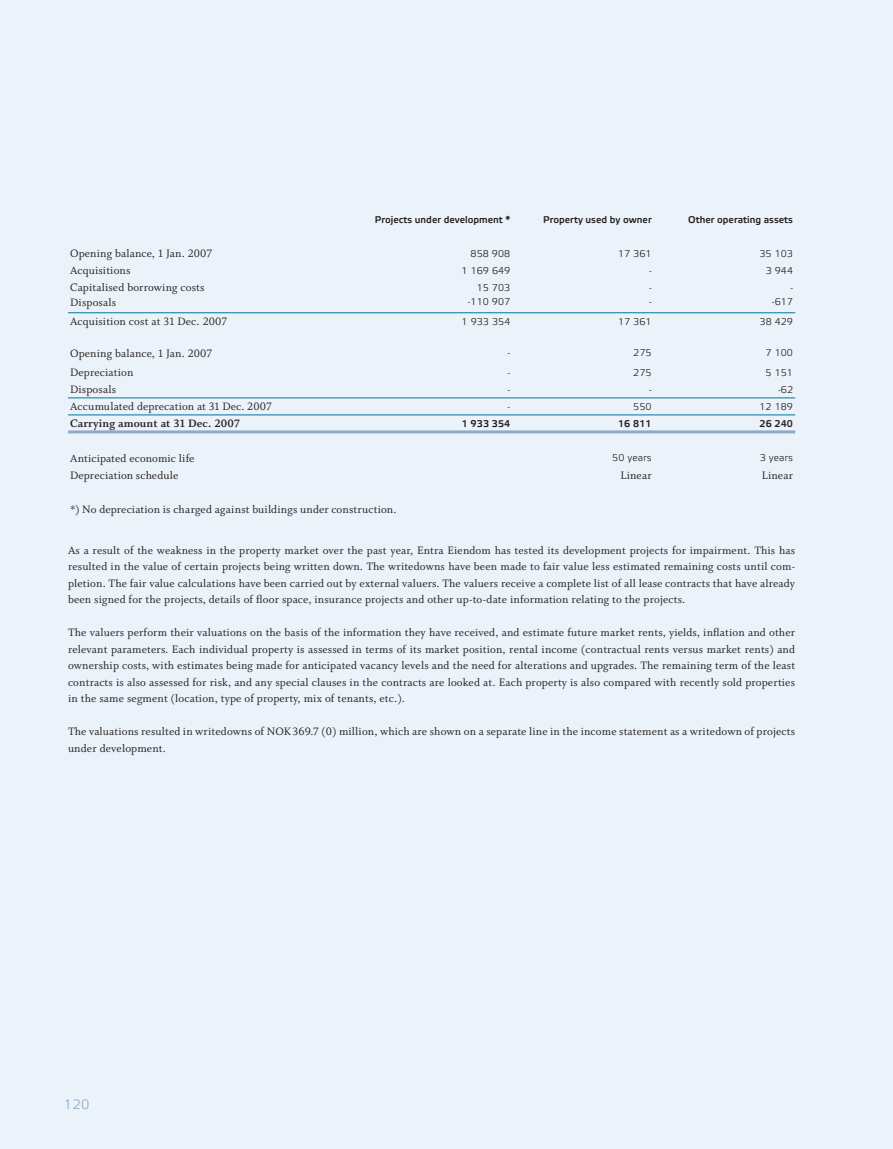
<style>
.page{position:relative;width:893px;height:1149px;background:#fff}
.page>*{position:absolute;margin:0;border:0;box-sizing:border-box;transform-origin:0 0}
.t1{font:13.5px "Elektra Light Pro";color:#8eaac7}
.t2{font:12px/16.5px "Cappelen Whitman LF Roman";letter-spacing:.01em;color:#231f20;text-align:justify}
.t3{font:12px "Cappelen Whitman LF Bold";letter-spacing:.01em;color:#231f20}
.t4{font:9.75px "Elektra Light Pro";letter-spacing:.01em;color:#231f20}
.t5{font:700 9.75px "Elektra Light Pro";color:#231f20}
</style>
<div class="page">
<div style="left:0;top:0;width:893px;height:1148px;background:#ebf2f9"></div>
<hr style="left:68px;top:312px;width:727px;height:1px;background:#0073a2">
<hr style="left:68px;top:397px;width:727px;height:1px;background:#0073a2">
<hr style="left:68px;top:414px;width:727px;height:1px;background:#0073a2">
<hr style="left:68px;top:430px;width:727px;height:3px;background:#8eaac7">
<p class="t5" style="left:375px;top:215px;width:137px">Projects under development *</p>
<p class="t5" style="left:543px;top:215px;width:110px">Property used by owner</p>
<p class="t5" style="left:688px;top:215px;width:106px">Other operating assets</p>
<p class="t2" style="left:70px;top:245px;width:144px">Opening balance, 1 Jan. 2007</p>
<p class="t4" style="left:471px;top:248px;width:41px">858 908</p>
<p class="t4" style="left:618px;top:248px;width:35px">17 361</p>
<p class="t4" style="left:759px;top:248px;width:35px">35 103</p>
<p class="t2" style="left:70px;top:262px;width:62px">Acquisitions</p>
<p class="t4" style="left:462px;top:265px;width:50px">1 169 649</p>
<p class="t4" style="left:649px;top:265px;width:4px">-</p>
<p class="t4" style="left:766px;top:265px;width:29px">3 944</p>
<p class="t2" style="left:70px;top:279px;width:136px">Capitalised borrowing costs</p>
<p class="t4" style="left:477px;top:282px;width:35px">15 703</p>
<p class="t4" style="left:649px;top:282px;width:4px">-</p>
<p class="t4" style="left:790px;top:282px;width:4px">-</p>
<p class="t2" style="left:70px;top:294px;width:47px">Disposals</p>
<p class="t4" style="left:468px;top:296px;width:44px">-110 907</p>
<p class="t4" style="left:649px;top:296px;width:4px">-</p>
<p class="t4" style="left:772px;top:296px;width:23px">-617</p>
<p class="t2" style="left:70px;top:313px;width:158px">Acquisition cost at 31 Dec. 2007</p>
<p class="t4" style="left:462px;top:316px;width:50px">1 933 354</p>
<p class="t4" style="left:618px;top:316px;width:35px">17 361</p>
<p class="t4" style="left:759px;top:316px;width:35px">38 429</p>
<p class="t2" style="left:70px;top:345px;width:144px">Opening balance, 1 Jan. 2007</p>
<p class="t4" style="left:508px;top:347px;width:4px">-</p>
<p class="t4" style="left:633px;top:347px;width:20px">275</p>
<p class="t4" style="left:766px;top:347px;width:29px">7 100</p>
<p class="t2" style="left:70px;top:364px;width:65px">Depreciation</p>
<p class="t4" style="left:508px;top:367px;width:4px">-</p>
<p class="t4" style="left:633px;top:367px;width:20px">275</p>
<p class="t4" style="left:766px;top:367px;width:29px">5 151</p>
<p class="t2" style="left:70px;top:381px;width:48px">Disposals</p>
<p class="t4" style="left:508px;top:384px;width:4px">-</p>
<p class="t4" style="left:649px;top:384px;width:4px">-</p>
<p class="t4" style="left:778px;top:384px;width:17px">-62</p>
<p class="t2" style="left:70px;top:398px;width:203px">Accumulated deprecation at 31 Dec. 2007</p>
<p class="t4" style="left:508px;top:401px;width:4px">-</p>
<p class="t4" style="left:633px;top:401px;width:20px">550</p>
<p class="t4" style="left:759px;top:401px;width:35px">12 189</p>
<p class="t3" style="left:70px;top:419px;width:171px">Carrying amount at 31 Dec. 2007</p>
<p class="t5" style="left:462px;top:420px;width:50px">1 933 354</p>
<p class="t5" style="left:618px;top:420px;width:35px">16 811</p>
<p class="t5" style="left:759px;top:420px;width:35px">26 240</p>
<p class="t2" style="left:70px;top:449px;width:126px">Anticipated economic life</p>
<p class="t4" style="left:612px;top:452px;width:41px">50 years</p>
<p class="t4" style="left:760px;top:452px;width:35px">3 years</p>
<p class="t2" style="left:70px;top:466px;width:110px">Depreciation schedule</p>
<p class="t2" style="left:620px;top:466px;width:33px">Linear</p>
<p class="t2" style="left:762px;top:466px;width:33px">Linear</p>
<p class="t2" style="left:70px;top:500px;width:328px">*) No depreciation is charged against buildings under construction.</p>
<p class="t2" style="left:68px;top:541px;width:729px">As a result of the weakness in the property market over the past year, Entra Eiendom has tested its development projects for impairment. This has resulted in the value of certain projects being written down. The writedowns have been made to fair value less estimated remaining costs until com&shy;pletion. The fair value calculations have been carried out by external valuers. The valuers receive a complete list of all lease contracts that have already been signed for the projects, details of floor space, insurance projects and other up-to-date information relating to the projects.</p>
<p class="t2" style="left:68px;top:624px;width:729px">The valuers perform their valuations on the basis of the information they have received, and estimate future market rents, yields, inflation and other relevant parameters. Each individual property is assessed in terms of its market position, rental income (contractual rents versus market rents) and ownership costs, with estimates being made for anticipated vacancy levels and the need for alterations and upgrades. The remaining term of the least contracts is also assessed for risk, and any special clauses in the contracts are looked at. Each property is also compared with recently sold properties in the same segment (location, type of property, mix of tenants, etc.).</p>
<p class="t2" style="left:68px;top:723px;width:729px">The valuations resulted in writedowns of NOK 369.7 (0) million, which are shown on a separate line in the income statement as a writedown of projects under development.</p>
<p class="t1" style="left:64px;top:1096px;width:27px">120</p>
</div>
